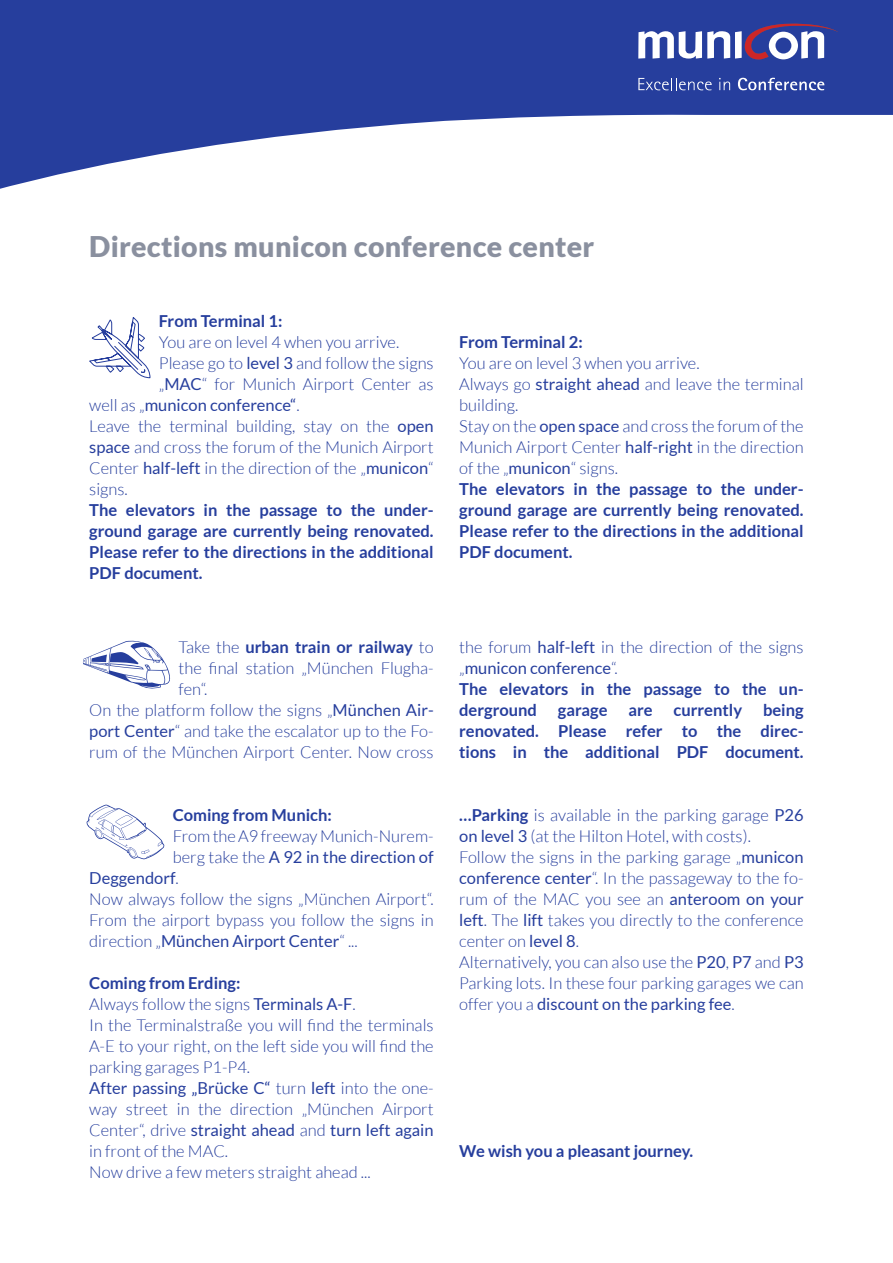
<style>
.page{position:relative;width:893px;height:1263px;background:#fff}
.page>*{position:absolute;margin:0;border:0;box-sizing:border-box;transform-origin:0 0}
.t1{font:900 28.5px "Lato";letter-spacing:.01em;color:#8a909f}
.t2{font:300 16.5px/21px "Lato";color:#263e9d}
.t3{font:700 16.5px/21px "Lato";color:#263e9d;text-align:justify}
.t4{font:16.5px "Lato";color:#263e9d}
.s1{font-weight:400}
.s2{font-weight:300}
.s3{font-weight:700}
</style>
<div class="page">
<svg style="left:0;top:0;width:893px;height:189px;fill:#263e9d"></svg>
<svg style="left:638px;top:24px;width:201px;height:38px"></svg>
<svg style="left:638px;top:78px;width:74px;height:12px"></svg>
<svg style="left:719px;top:78px;width:11px;height:12px"></svg>
<svg style="left:738px;top:78px;width:86px;height:12px"></svg>
<svg style="left:89px;top:317px;width:62px;height:62px"></svg>
<svg style="left:83px;top:640px;width:87px;height:49px"></svg>
<svg style="left:87px;top:805px;width:77px;height:54px"></svg>
<h1 class="t1" style="left:89px;top:230px;width:507px">Directions municon conference center</h1>
<p class="t3" style="left:159px;top:310px;width:125px">From Terminal 1:</p>
<p class="t2" style="left:159px;top:332px;width:242px">You are on level 4 when you arrive.</p>
<p class="t2" style="left:159px;top:353px;width:276px">Please go to <span class="s1">level 3</span> and follow the signs</p>
<p class="t2" style="left:159px;top:374px;width:276px">„<span class="s1">MAC</span>“ for Munich Airport Center as</p>
<p class="t4" style="left:89px;top:396px;width:212px"><span class="s2">well as „</span>municon conference“<span class="s2">.</span></p>
<p class="t2" style="left:89px;top:416px;width:346px">Leave the terminal building, stay on the <span class="s1">open</span></p>
<p class="t2" style="left:89px;top:437px;width:346px"><span class="s1">space</span> and cross the forum of the Munich Airport</p>
<p class="t2" style="left:89px;top:458px;width:346px">Center <span class="s1">half-left</span> in the direction of the „<span class="s1">municon</span>“</p>
<p class="t2" style="left:89px;top:479px;width:40px">signs.</p>
<p class="t3" style="left:89px;top:499px;width:346px">The elevators in the passage to the under&shy;ground garage are currently being renovated.<br>Please refer to the directions in the additional PDF document.</p>
<p class="t3" style="left:179px;top:636px;width:257px"><span class="s2">Take the</span> urban train or railway <span class="s2">to</span></p>
<p class="t2" style="left:179px;top:657px;width:257px">the final station „München Flugha-</p>
<p class="t2" style="left:179px;top:678px;width:30px">fen“.</p>
<p class="t2" style="left:89px;top:699px;width:346px">On the platform follow the signs „<span class="s1">München Air-</span></p>
<p class="t2" style="left:89px;top:720px;width:346px"><span class="s1">port Center</span>“ and take the escalator up to the Fo-</p>
<p class="t2" style="left:89px;top:741px;width:346px">rum of the München Airport Center. Now cross</p>
<p class="t3" style="left:173px;top:804px;width:161px">Coming from Munich:</p>
<p class="t2" style="left:173px;top:825px;width:262px">From the A9 freeway Munich-Nurem-</p>
<p class="t4" style="left:173px;top:847px;width:262px"><span class="s2">berg take the</span> A 92 in the direction of</p>
<p class="t4" style="left:89px;top:868px;width:91px">Deggendorf<span class="s2">.</span></p>
<p class="t2" style="left:89px;top:888px;width:346px">Now always follow the signs „München Airport“.</p>
<p class="t2" style="left:89px;top:909px;width:346px">From the airport bypass you follow the signs in</p>
<p class="t4" style="left:89px;top:931px;width:270px"><span class="s2">direction „</span>München Airport Center<span class="s2">“ ...</span></p>
<p class="t2" style="left:89px;top:972px;width:346px"><span class="s3">Coming from Erding:<br></span>Always follow the signs <span class="s1">Terminals A-F</span>.<br>In the Terminalstraße you will find the terminals A-E to your right, on the left side you will find the parking garages P1-P4.<br><span class="s1">After passing „Brücke C“</span> turn <span class="s1">left</span> into the one&shy;way street in the direction „München Airport Center“, drive <span class="s1">straight ahead</span> and <span class="s1">turn left again </span>in front of the MAC.<br>Now drive a few meters straight ahead ...</p>
<p class="t3" style="left:459px;top:331px;width:125px">From Terminal 2:</p>
<p class="t2" style="left:459px;top:353px;width:346px">You are on level 3 when you arrive.<br>Always go <span class="s1">straight ahead</span> and leave the terminal building.<br>Stay on the <span class="s1">open space</span> and cross the forum of the Munich Airport Center <span class="s1">half-right</span> in the direction of the „<span class="s1">municon</span>“ signs.<br><span class="s3">The elevators in the passage to the under&shy;ground garage are currently being renovated.<br>Please refer to the directions in the additional PDF document.</span></p>
<p class="t3" style="left:459px;top:636px;width:346px;text-align:left"><span class="s2">the forum</span> <span class="s1">half-left</span> <span class="s2">in the direction of the signs „</span><span class="s1">municon conference</span><span class="s2">“.<br></span>The elevators in the passage to the un&shy;derground</p>
<p class="t3" style="left:459px;top:699px;width:346px;text-indent:304px">being renovated. Please refer to the direc&shy;tions in the additional PDF document.</p>
<p class="t3" style="left:558px;top:699px;width:51px">garage</p>
<p class="t3" style="left:628px;top:699px;width:26px">are</p>
<p class="t3" style="left:674px;top:699px;width:70px">currently</p>
<p class="t2" style="left:459px;top:804px;width:346px"><span class="s3">…Parking</span> is available in the parking garage <span class="s1">P26 on level 3</span> (at the Hilton Hotel, with costs).<br>Follow the signs in the parking garage „<span class="s1">municon conference center</span>“. In the passageway to the fo&shy;rum of the MAC you see an <span class="s1">anteroom on your left</span>. The <span class="s1">lift</span> takes you directly to the conference center on <span class="s1">level 8</span>.<br>Alternatively, you can also use the <span class="s1">P20</span>, <span class="s1">P7</span> and <span class="s1">P3<br></span>Parking lots. In these four parking garages we can offer you a <span class="s1">discount on the parking fee</span>.</p>
<p class="t3" style="left:459px;top:1140px;width:235px">We wish you a pleasant journey.</p>
</div>
